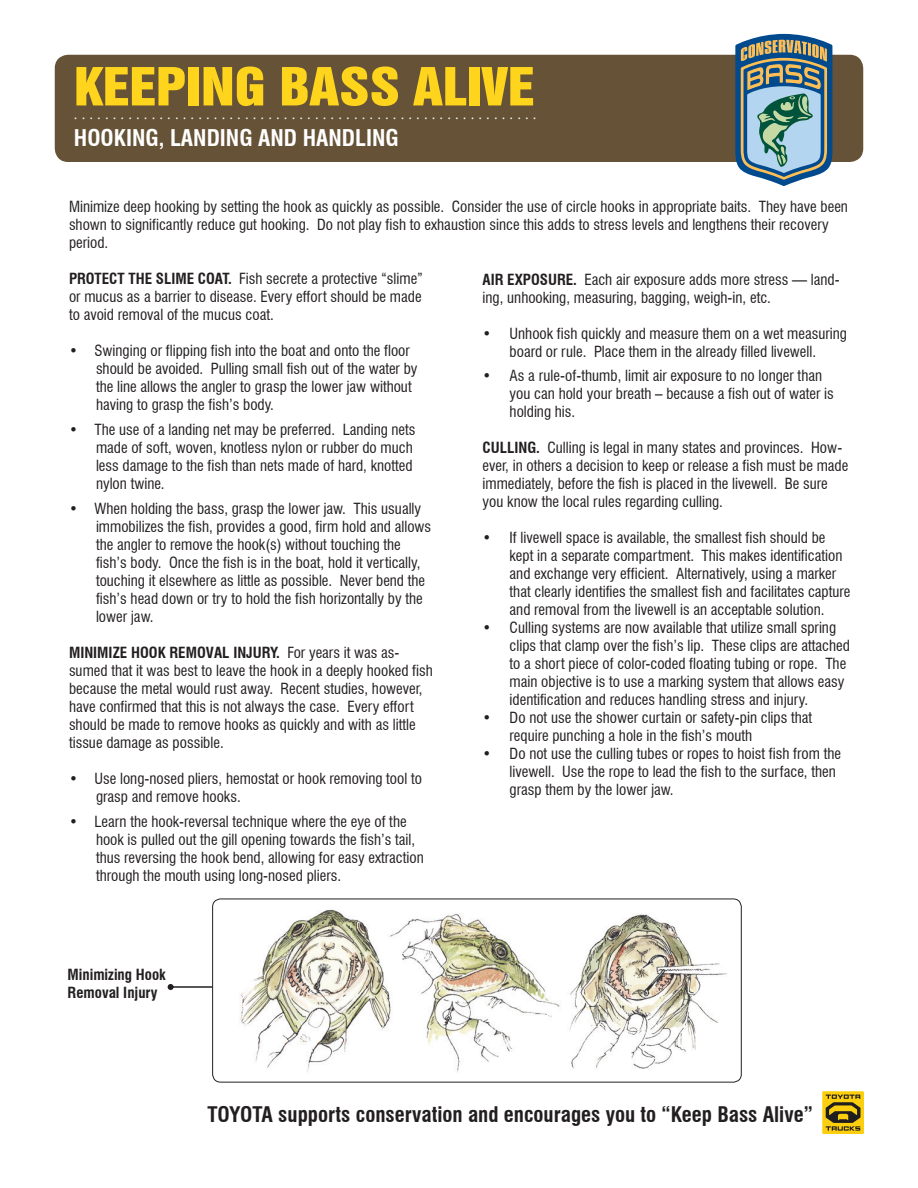
<style>
.page{position:relative;width:918px;height:1188px;background:#fff}
.page>*{position:absolute;margin:0;border:0;box-sizing:border-box;transform-origin:0 0}
.t1{font:48px "Swiss 921 BT Regular A";color:#fed41d;scale:1.15 1}
.t2{font:700 condensed 22.5px "Swiss 721 BT";color:#fff}
.t3{font:700 condensed 21px "Swiss 721 BT";color:#231f20}
.t4{font:300 19.5px "Myriad Pro";color:#fff}
.t5{font:condensed 15px/18px "Swiss 721 BT";color:#231f20}
.t6{font:700 condensed 15px/18px "Swiss 721 BT";color:#231f20}
.s1{font-weight:700}
</style>
<div class="page">
<div style="left:55px;top:55px;width:808px;height:107px;background:#665337;border-radius:14px"></div>
<svg style="left:822px;top:1091px;width:42px;height:43px"></svg>
<svg style="left:826px;top:1095px;width:34px;height:36px"></svg>
<svg style="left:735px;top:34px;width:97px;height:152px;background:#7898a0"></svg>
<img style="left:240px;top:909px;width:131px;height:163px">
<img style="left:371px;top:913px;width:189px;height:160px">
<img style="left:569px;top:914px;width:158px;height:155px">
<div style="left:212px;top:898px;width:530px;height:185px;border:1px solid #231f20;border-radius:8px"></div>
<hr style="left:171px;top:986px;width:41px;height:2px;background:#231f20">
<svg style="left:168px;top:984px;width:6px;height:6px"></svg>
<h1 class="t1" style="left:74px;top:55px;width:402px">KEEPING BASS ALIVE</h1>
<h3 class="t4" style="left:74px;top:101px;width:464px">............................................................</h3>
<p class="t2" style="left:74px;top:124px;width:26px">Hooking</p>
<p class="t2" style="left:159px;top:124px;width:35px">, Landing</p>
<p class="t2" style="left:258px;top:124px;width:14px">and</p>
<p class="t2" style="left:303px;top:124px;width:27px">Handling</p>
<p class="t5" style="left:69px;top:198px;width:781px">Minimize deep hooking by setting the hook as quickly as possible. Consider the use of circle hooks in appropriate baits. They have been shown to significantly reduce gut hooking. Do not play fish to exhaustion since this adds to stress levels and lengthens their recovery period.</p>
<p class="t6" style="left:69px;top:270px;width:17px">Protect</p>
<p class="t6" style="left:128px;top:270px;width:9px">the</p>
<p class="t6" style="left:156px;top:270px;width:17px">Slime</p>
<p class="t5" style="left:69px;top:270px;width:356px;text-align:justify;text-indent:129px"><span class="s1">Coat.</span> Fish secrete a protective “slime” or mucus as a barrier to disease. Every effort should be made to avoid removal of the mucus coat.</p>
<p class="t5" style="left:96px;top:342px;width:323px;text-indent:-27px">• Swinging or flipping fish into the boat and onto the floor should be avoided. Pulling small fish out of the water by the line allows the angler to grasp the lower jaw without having to grasp the fish’s body.</p>
<p class="t5" style="left:96px;top:421px;width:321px;text-indent:-27px">• The use of a landing net may be preferred. Landing nets made of soft, woven, knotless nylon or rubber do much less damage to the fish than nets made of hard, knotted nylon twine.</p>
<p class="t5" style="left:96px;top:499px;width:337px;text-indent:-27px">• When holding the bass, grasp the lower jaw. This usually immobilizes the fish, provides a good, firm hold and allows the angler to remove the hook(s) without touching the fish’s body. Once the fish is in the boat, hold it vertically, touching it elsewhere as little as possible. Never bend the fish’s head down or try to hold the fish horizontally by the lower jaw.</p>
<p class="t6" style="left:69px;top:643px;width:19px">Minimize</p>
<p class="t6" style="left:131px;top:643px;width:10px">hook</p>
<p class="t6" style="left:170px;top:643px;width:10px">removal</p>
<p class="t6" style="left:483px;top:270px;width:50px">Air Exposure</p>
<p class="t5" style="left:483px;top:270px;width:359px;text-indent:91px"><span class="s1">.</span> Each air exposure adds more stress — land&shy;ing, unhooking, measuring, bagging, weigh-in, etc.</p>
<p class="t5" style="left:483px;top:324px;width:366px;text-align:center">• Unhook fish quickly and measure them on a wet measuring board or rule. Place them in the already filled livewell.</p>
<p class="t5" style="left:510px;top:367px;width:326px;text-indent:-27px">• As a rule-of-thumb, limit air exposure to no longer than you can hold your breath – because a fish out of water is holding his.</p>
<p class="t6" style="left:483px;top:439px;width:17px">Culling</p>
<p class="t5" style="left:483px;top:439px;width:367px;text-indent:54px"><span class="s1">.</span> Culling is legal in many states and provinces. How&shy;ever, in others a decision to keep or release a fish must be made immediately, before the fish is placed in the livewell. Be sure you know the local rules regarding culling.</p>
<p class="t5" style="left:510px;top:529px;width:342px;text-indent:-27px">• If livewell space is available, the smallest fish should be kept in a separate compartment. This makes identification and exchange very efficient. Alternatively, using a marker that clearly identifies the smallest fish and facilitates capture and removal from the livewell is an acceptable solution.</p>
<p class="t5" style="left:510px;top:619px;width:342px;text-indent:-27px">• Culling systems are now available that utilize small spring clips that clamp over the fish’s lip. These clips are attached to a short piece of color-coded floating tubing or rope. The main objective is to use a marking system that allows easy identification and reduces handling stress and injury.</p>
<p class="t5" style="left:510px;top:709px;width:304px;text-indent:-27px">• Do not use the shower curtain or safety-pin clips that require punching a hole in the fish’s mouth</p>
<p class="t5" style="left:510px;top:745px;width:333px;text-indent:-27px">• Do not use the culling tubes or ropes to hoist fish from the livewell. Use the rope to lead the fish to the surface, then grasp them by the lower jaw.</p>
<p class="t5" style="left:69px;top:643px;width:365px;text-indent:164px"><span class="s1">injury.</span> For years it was as&shy;sumed that it was best to leave the hook in a deeply hooked fish because the metal would rust away. Recent studies, however, have confirmed that this is not always the case. Every effort should be made to remove hooks as quickly and with as little tissue damage as possible.</p>
<p class="t5" style="left:96px;top:769px;width:328px;text-indent:-27px">• Use long-nosed pliers, hemostat or hook removing tool to grasp and remove hooks.</p>
<p class="t5" style="left:96px;top:812px;width:329px;text-indent:-27px">• Learn the hook-reversal technique where the eye of the hook is pulled out the gill opening towards the fish’s tail, thus reversing the hook bend, allowing for easy extraction through the mouth using long-nosed pliers.</p>
<p class="t6" style="left:68px;top:966px;width:100px">Minimizing Hook<br>Removal Injury</p>
<h3 class="t3" style="left:207px;top:1102px;width:607px">TOYOTA supports conservation and encourages you to “Keep Bass Alive”</h3>
</div>
